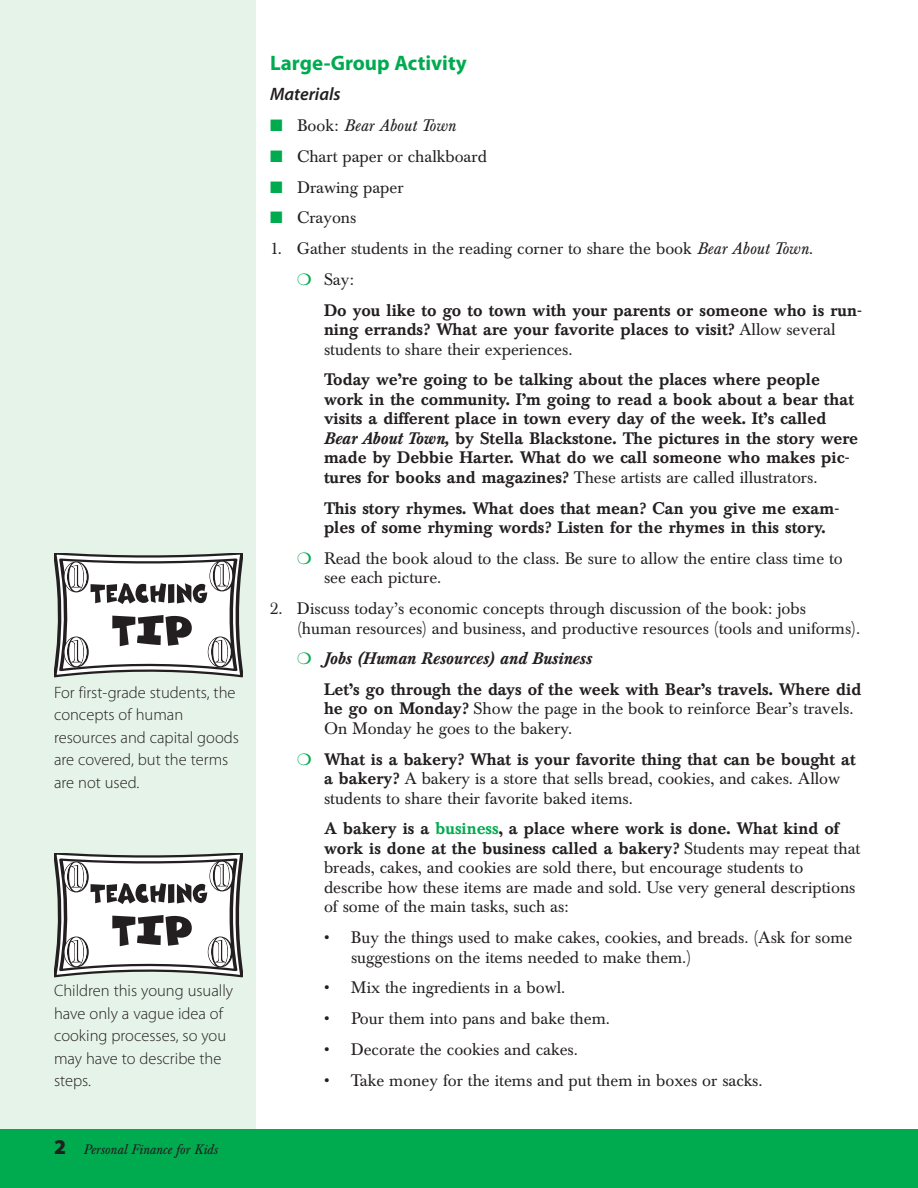
<style>
.page{position:relative;width:918px;height:1188px;background:#fff}
.page>*{position:absolute;margin:0;border:0;box-sizing:border-box;transform-origin:0 0}
.t1{font:700 21px "Myriad Pro";color:#00aa4f}
.t2{font:italic 600 18px "Myriad Pro";color:#231f20}
.t3{font:16.5px/19.5px "Baskerville BE";color:#231f20}
.t4{font:500 16.5px/19.5px "Baskerville BE";color:#231f20}
.t5{font:300 16.5px/22.5px "Myriad Pro";color:#231f20}
.t6{font:italic 16.5px "Baskerville BE";color:#231f20}
.t7{font:italic 13.5px "Baskerville BE";color:#231f20}
.s1{font-family:"Myriad Pro";font-weight:900;font-style:normal;font-size:21px}
.s2{color:#00aa4f}
.s3{font-style:normal}
.s4{font-style:italic}
.s5{font-weight:400}
.s6{font-weight:500}
.s7{font-weight:500;color:#00aa4f}
</style>
<div class="page">
<div style="left:0;top:0;width:256px;height:1188px;background:#e5f3e8"></div>
<div style="left:0;top:1130px;width:918px;height:58px;background:#00aa4f"></div>
<svg style="left:54px;top:554px;width:189px;height:123px;background:#bdbdbc"></svg>
<svg style="left:54px;top:854px;width:189px;height:123px;background:#bdbdbc"></svg>
<p class="t5" style="left:54px;top:682px;width:186px">For first-grade students, the concepts of human resources and capital goods are covered, but the terms are not used.</p>
<p class="t5" style="left:54px;top:981px;width:181px">Children this young usually have only a vague idea of cooking processes, so you may have to describe the steps.</p>
<p class="t7" style="left:54px;top:1145px;width:165px"><span class="s1">2</span> Personal Finance for Kids</p>
<p class="t1" style="left:270px;top:55px;width:198px">Large-Group Activity</p>
<p class="t2" style="left:270px;top:88px;width:72px">Materials</p>
<p class="t6" style="left:270px;top:120px;width:187px"><span class="s2">■</span> <span class="s3">Book:</span> Bear About Town</p>
<p class="t3" style="left:270px;top:148px;width:219px"><span class="s2">■</span> Chart paper or chalkboard</p>
<p class="t3" style="left:270px;top:179px;width:135px"><span class="s2">■</span> Drawing paper</p>
<p class="t3" style="left:270px;top:210px;width:88px"><span class="s2">■</span> Crayons</p>
<p class="t3" style="left:297px;top:235px;width:517px;line-height:30.8px;text-indent:-27px">1. Gather students in the reading corner to share the book <span class="s4">Bear About Town. </span><span class="s2">❍</span> Say:</p>
<p class="t4" style="left:324px;top:302px;width:539px">Do you like to go to town with your parents or someone who is run&shy;ning errands? What are your favorite places to visit? <span class="s5">Allow several students to share their experiences.</span></p>
<p class="t4" style="left:324px;top:372px;width:536px">Today we’re going to be talking about the places where people work in the community. I’m going to read a book about a bear that visits a different place in town every day of the week. It’s called <span class="s4">Bear About Town,</span> by Stella Blackstone. The pictures in the story were made by Debbie Harter. What do we call someone who makes pic&shy;tures for books and magazines? <span class="s5">These artists are called illustrators.</span></p>
<p class="t4" style="left:324px;top:500px;width:517px">This story rhymes. What does that mean? Can you give me exam&shy;ples of some rhyming words? Listen for the rhymes in this story.</p>
<p class="t3" style="left:324px;top:550px;width:520px;text-indent:-27px"><span class="s2">❍</span> Read the book aloud to the class. Be sure to allow the entire class time to see each picture.</p>
<p class="t3" style="left:297px;top:600px;width:565px;text-indent:-27px">2. Discuss today’s economic concepts through discussion of the book: jobs (human resources) and business, and productive resources (tools and uniforms).</p>
<p class="t4" style="left:324px;top:645px;width:539px;line-height:30.8px;text-indent:-27px"><span class="s2">❍</span> <span class="s4">Jobs (Human Resources) and Business<br></span>Let’s go through the days of the week with Bear’s travels. Where did</p>
<p class="t3" style="left:324px;top:701px;width:531px"><span class="s6">he go on Monday?</span> Show the page in the book to reinforce Bear’s travels.<br>On Monday he goes to the bakery.</p>
<p class="t3" style="left:324px;top:751px;width:533px;text-indent:-27px"><span class="s2">❍</span> <span class="s6">What is a bakery? What is your favorite thing that can be bought at a bakery?</span> A bakery is a store that sells bread, cookies, and cakes. Allow students to share their favorite baked items.</p>
<p class="t3" style="left:324px;top:821px;width:538px"><span class="s6">A bakery is a</span> <span class="s7">business</span><span class="s6">, a place where work is done. What kind of work is done at the business called a bakery?</span> Students may repeat that breads, cakes, and cookies are sold there, but encourage students to describe how these items are made and sold. Use very general descriptions of some of the main tasks, such as:</p>
<p class="t3" style="left:351px;top:930px;width:503px;text-indent:-27px">• Buy the things used to make cakes, cookies, and breads. (Ask for some suggestions on the items needed to make them.)</p>
<p class="t3" style="left:324px;top:980px;width:243px">• Mix the ingredients in a bowl.</p>
<p class="t3" style="left:324px;top:1011px;width:288px">• Pour them into pans and bake them.</p>
<p class="t3" style="left:324px;top:1041px;width:255px">• Decorate the cookies and cakes.</p>
<p class="t3" style="left:324px;top:1072px;width:440px">• Take money for the items and put them in boxes or sacks.</p>
</div>
